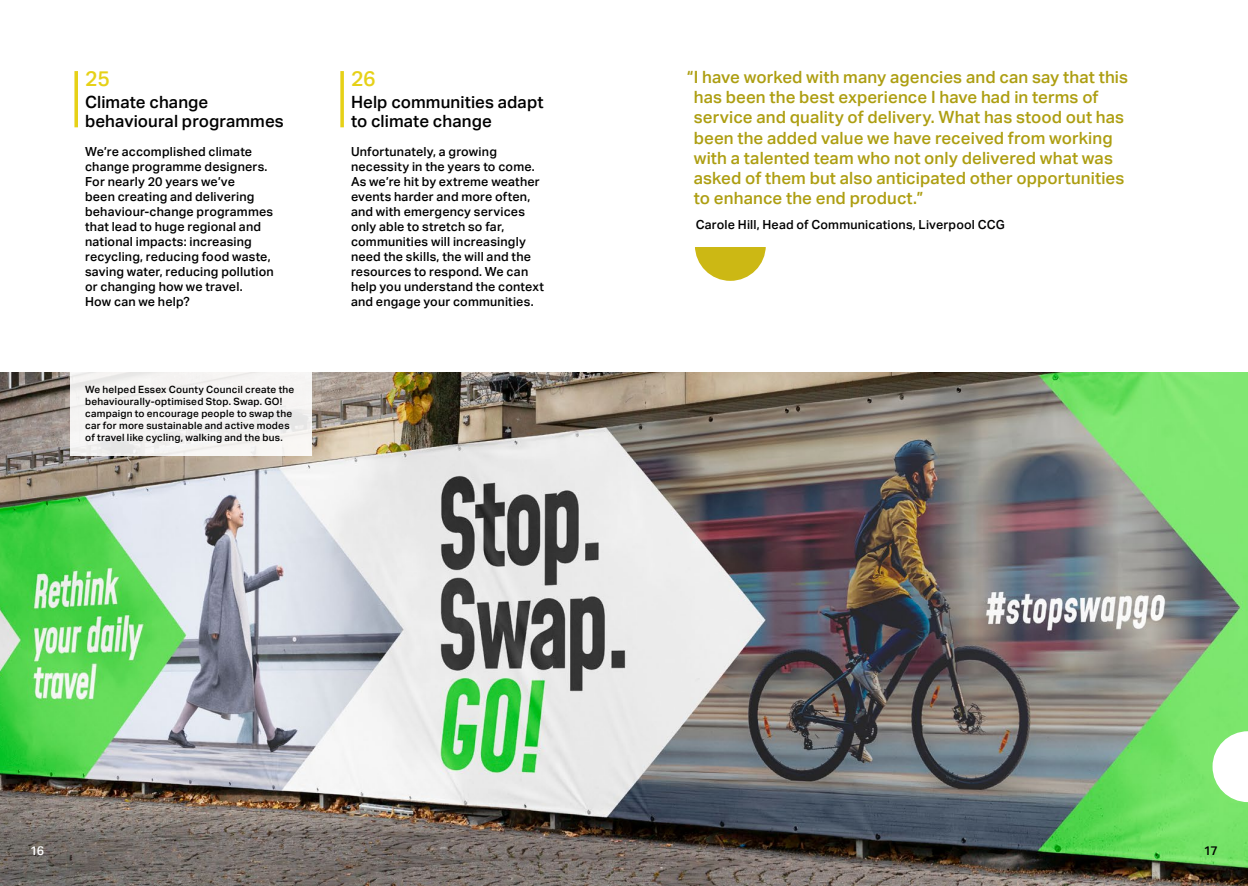
<style>
.page{position:relative;width:1248px;height:886px;background:#fff}
.page>*{position:absolute;margin:0;border:0;box-sizing:border-box;transform-origin:0 0}
.t1{font:500 21.25px "Aktiv Grotesk";color:#e6d117}
.t2{font:500 16.88px/20.2px "Aktiv Grotesk";letter-spacing:.005em;color:#ad9e11}
.t3{font:500 16.88px/18.5px "Aktiv Grotesk";letter-spacing:.005em;color:#000}
.t4{font:500 12.5px/15px "Aktiv Grotesk";letter-spacing:.015em;color:#000}
.t5{font:500 12.5px "Aktiv Grotesk";color:#fff}
.t6{font:500 10px/12px "Aktiv Grotesk";letter-spacing:.025em;color:#000}
</style>
<div class="page">
<img style="left:0;top:372px;width:1247px;height:514px">
<div style="left:694px;top:210px;width:71px;height:71px;background:#ccb814;border-radius:50%"></div>
<div style="left:686px;top:205px;width:90px;height:42px;background:#fff"></div>
<svg style="left:74px;top:71px;width:4px;height:56px"></svg>
<svg style="left:340px;top:71px;width:4px;height:56px"></svg>
<svg style="left:1212px;top:731px;width:35px;height:71px"></svg>
<div style="left:71px;top:372px;width:241px;height:84px;background:#f5f4f3"></div>
<h1 class="t1" style="left:85px;top:66px;width:26px">25</h1>
<h2 class="t3" style="left:85px;top:93px;width:200px">Climate change behavioural programmes</h2>
<p class="t4" style="left:85px;top:144px;width:190px">We’re accomplished climate change programme designers.<br>For nearly 20 years we’ve<br>been creating and delivering behaviour-change programmes that lead to huge regional and national impacts: increasing recycling, reducing food waste, saving water, reducing pollution or changing how we travel.<br>How can we help?</p>
<p class="t6" style="left:85px;top:384px;width:211px">We helped Essex County Council create the behaviourally-optimised Stop. Swap. GO! campaign to encourage people to swap the car for more sustainable and active modes of travel like cycling, walking and the bus.</p>
<h1 class="t1" style="left:351px;top:66px;width:26px">26</h1>
<h2 class="t3" style="left:351px;top:93px;width:194px">Help communities adapt to climate change</h2>
<p class="t4" style="left:351px;top:144px;width:194px">Unfortunately, a growing necessity in the years to come.<br>As we’re hit by extreme weather events harder and more often, and with emergency services only able to stretch so far, communities will increasingly need the skills, the will and the resources to respond. We can help you understand the context and engage your communities.</p>
<p class="t2" style="left:693px;top:67px;width:436px;text-indent:-7px">“I have worked with many agencies and can say that this has been the best experience I have had in terms of service and quality of delivery. What has stood out has been the added value we have received from working with a talented team who not only delivered what was asked of them but also anticipated other opportunities to enhance the end product.”</p>
<p class="t4" style="left:695px;top:218px;width:310px">Carole Hill, Head of Communications, Liverpool CCG</p>
<p class="t5" style="left:30px;top:843px;width:16px">16</p>
<p class="t4" style="left:1203px;top:843px;width:16px">17</p>
</div>
